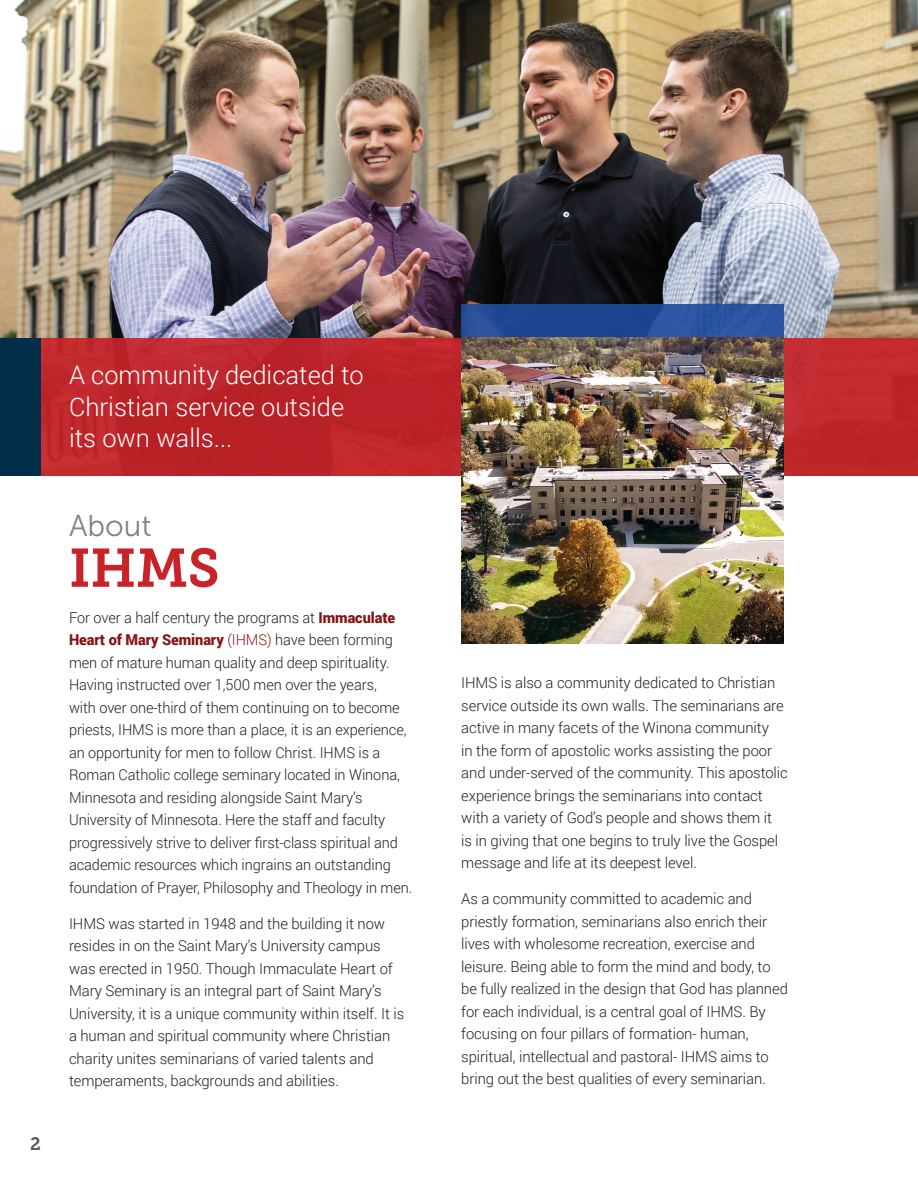
<style>
.page{position:relative;width:918px;height:1188px;background:#fff}
.page>*{position:absolute;margin:0;border:0;box-sizing:border-box;transform-origin:0 0}
.t1{font:54px "Museo Slab 700";color:#c82329}
.t2{font:30px "Museo Sans 300";color:#808285}
.t3{font:300 25.5px/31.5px "Roboto";color:#fff}
.t4{font:18px "Museo Slab 700";color:#57585a}
.t5{font:300 15px/22.5px "Roboto";letter-spacing:-.005em;color:#231f20}
.s1{font-weight:900;color:#861518}
.s2{color:#861518}
</style>
<div class="page">
<img style="left:0;top:0;width:918px;height:338px">
<div style="left:0;top:338px;width:918px;height:138px;background:#bc2429"></div>
<div style="left:0;top:338px;width:40px;height:138px;background:#032e49"></div>
<div style="left:461px;top:304px;width:323px;height:34px;background:linear-gradient(to bottom,#224c98,#254e9a)"></div>
<img style="left:461px;top:338px;width:323px;height:306px">
<p class="t4" style="left:30px;top:1133px;width:12px">2</p>
<p class="t3" style="left:69px;top:359px;width:296px">A community dedicated to<br>Christian service outside its own walls...</p>
<p class="t2" style="left:69px;top:509px;width:84px">About</p>
<p class="t1" style="left:69px;top:537px;width:152px">IHMS</p>
<p class="t5" style="left:69px;top:606px;width:345px">For over a half century the programs at <span class="s1">Immaculate Heart of Mary Seminary</span> <span class="s2">(IHMS)</span> have been forming men of mature human quality and deep spirituality.<br>Having instructed over 1,500 men over the years,<br>with over one-third of them continuing on to become priests, IHMS is more than a place, it is an experience, an opportunity for men to follow Christ. IHMS is a Roman Catholic college seminary located in Winona, Minnesota and residing alongside Saint Mary’s University of Minnesota. Here the staff and faculty progressively strive to deliver first-class spiritual and academic resources which ingrains an outstanding foundation of Prayer, Philosophy and Theology in men.</p>
<p class="t5" style="left:69px;top:912px;width:337px">IHMS was started in 1948 and the building it now resides in on the Saint Mary’s University campus was erected in 1950. Though Immaculate Heart of Mary Seminary is an integral part of Saint Mary’s University, it is a unique community within itself. It is a human and spiritual community where Christian charity unites seminarians of varied talents and temperaments, backgrounds and abilities.</p>
<p class="t5" style="left:461px;top:671px;width:328px">IHMS is also a community dedicated to Christian service outside its own walls. The seminarians are active in many facets of the Winona community<br>in the form of apostolic works assisting the poor and under-served of the community. This apostolic experience brings the seminarians into contact with a variety of God’s people and shows them it<br>is in giving that one begins to truly live the Gospel message and life at its deepest level.</p>
<p class="t5" style="left:461px;top:887px;width:328px">As a community committed to academic and priestly formation, seminarians also enrich their lives with wholesome recreation, exercise and leisure. Being able to form the mind and body, to be fully realized in the design that God has planned for each individual, is a central goal of IHMS. By focusing on four pillars of formation- human, spiritual, intellectual and pastoral- IHMS aims to bring out the best qualities of every seminarian.</p>
</div>
